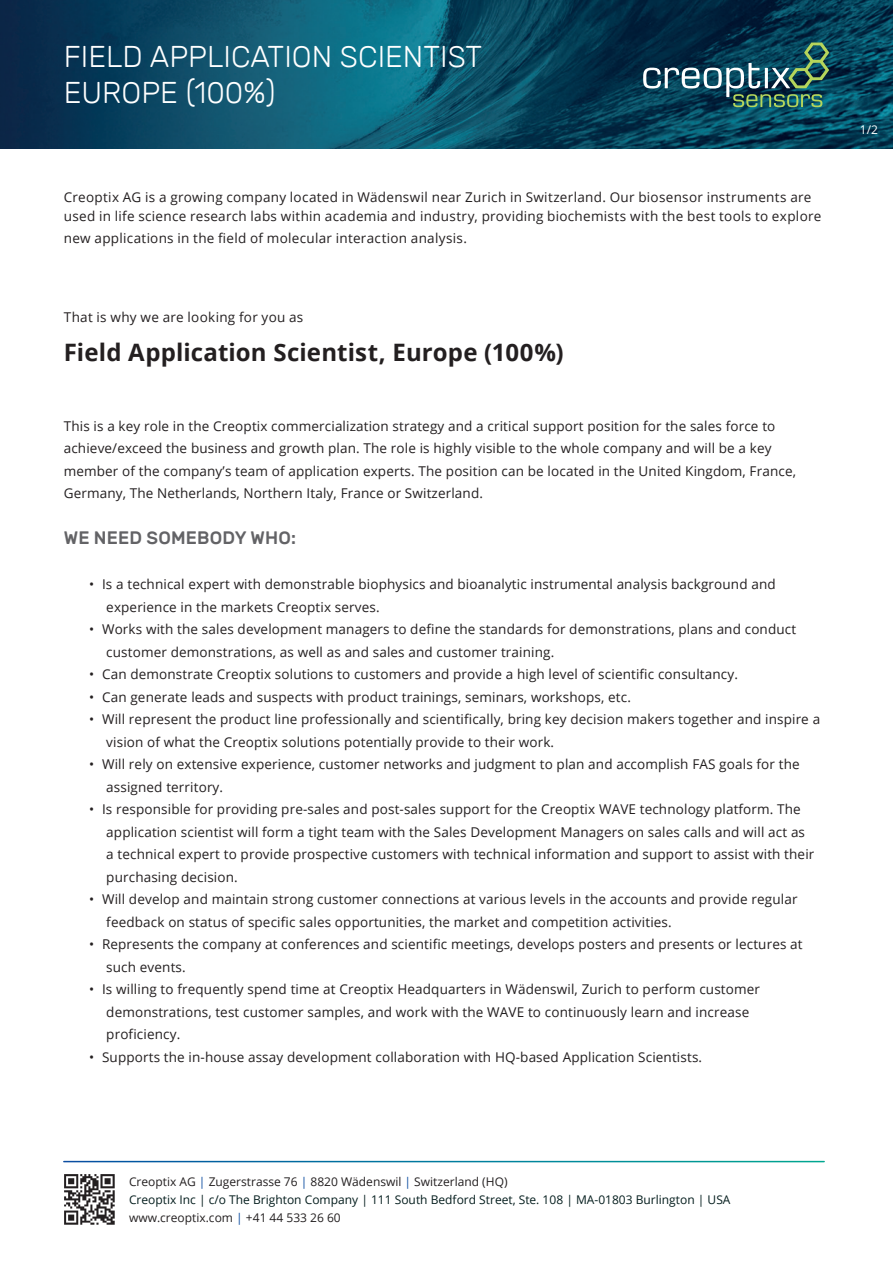
<style>
.page{position:relative;width:893px;height:1263px;background:#fff}
.page>*{position:absolute;margin:0;border:0;box-sizing:border-box;transform-origin:0 0}
.t1{font:300 30px/36px "Rubik";color:#fff}
.t2{font:700 24px "Open Sans";letter-spacing:.005em;color:#231f20}
.t3{font:500 18px "Rubik";letter-spacing:.01em;color:#636366}
.t4{font:13.5px/22.5px "Open Sans";letter-spacing:.01em;color:#231f20}
.t5{font:12px/17.7px "Open Sans";color:#051e1e}
.t6{font:12px "Open Sans";color:#fff}
.s1{color:#231f20}
.s2{color:#0d4da1}
</style>
<div class="page">
<img style="left:64px;top:1174px;width:51px;height:51px">
<img style="left:0;top:0;width:893px;height:149px">
<svg style="left:643px;top:43px;width:186px;height:64px;background:#295862"></svg>
<h1 class="t1" style="left:64px;top:39px;width:420px">FIELD APPLICATION SCIENTIST<br>EUROPE (100%)</h1>
<p class="t4" style="left:64px;top:187px;width:759px;line-height:18.8px">Creoptix AG is a growing company located in Wädenswil near Zurich in Switzerland. Our biosensor instruments are used in life science research labs within academia and industry, providing biochemists with the best tools to explore</p>
<p class="t4" style="left:64px;top:227px;width:405px">new applications in the field of molecular interaction analysis.</p>
<p class="t4" style="left:64px;top:306px;width:241px">That is why we are looking for you as</p>
<h2 class="t2" style="left:64px;top:336px;width:501px">Field Application Scientist, Europe (100%)</h2>
<p class="t4" style="left:64px;top:414px;width:734px">This is a key role in the Creoptix commercialization strategy and a critical support position for the sales force to achieve/exceed the business and growth plan. The role is highly visible to the whole company and will be a key member of the company’s team of application experts. The position can be located in the United Kingdom, France, Germany, The Netherlands, Northern Italy, France or Switzerland.</p>
<h3 class="t3" style="left:64px;top:528px;width:234px">WE NEED SOMEBODY WHO:</h3>
<p class="t4" style="left:106px;top:573px;width:671px;text-indent:-17px">• Is a technical expert with demonstrable biophysics and bioanalytic instrumental analysis background and experience in the markets Creoptix serves.</p>
<p class="t4" style="left:106px;top:618px;width:691px;text-indent:-17px">• Works with the sales development managers to define the standards for demonstrations, plans and conduct customer demonstrations, as well as and sales and customer training.</p>
<p class="t4" style="left:89px;top:663px;width:650px">• Can demonstrate Creoptix solutions to customers and provide a high level of scientific consultancy.</p>
<p class="t4" style="left:89px;top:685px;width:543px">• Can generate leads and suspects with product trainings, seminars, workshops, etc.</p>
<p class="t4" style="left:106px;top:708px;width:715px;text-indent:-17px">• Will represent the product line professionally and scientifically, bring key decision makers together and inspire a vision of what the Creoptix solutions potentially provide to their work.</p>
<p class="t4" style="left:106px;top:753px;width:695px;text-indent:-17px">• Will rely on extensive experience, customer networks and judgment to plan and accomplish FAS goals for the assigned territory.</p>
<p class="t4" style="left:106px;top:798px;width:710px;text-indent:-17px">• Is responsible for providing pre-sales and post-sales support for the Creoptix WAVE technology platform. The application scientist will form a tight team with the Sales Development Managers on sales calls and will act as a technical expert to provide prospective customers with technical information and support to assist with their purchasing decision.</p>
<p class="t4" style="left:106px;top:888px;width:693px;text-indent:-17px">• Will develop and maintain strong customer connections at various levels in the accounts and provide regular feedback on status of specific sales opportunities, the market and competition activities.</p>
<p class="t4" style="left:106px;top:933px;width:698px;text-indent:-17px">• Represents the company at conferences and scientific meetings, develops posters and presents or lectures at such events.</p>
<p class="t4" style="left:106px;top:978px;width:655px;text-indent:-17px">• Is willing to frequently spend time at Creoptix Headquarters in Wädenswil, Zurich to perform customer demonstrations, test customer samples, and work with the WAVE to continuously learn and increase proficiency.</p>
<p class="t4" style="left:89px;top:1045px;width:614px">• Supports the in-house assay development collaboration with HQ-based Application Scientists.</p>
<p class="t6" style="left:860px;top:121px;width:20px">1/2</p>
<p class="t5" style="left:129px;top:1172px;width:603px"><span class="s1">Creoptix AG</span> <span class="s2">|</span> <span class="s1">Zugerstrasse 76</span> <span class="s2">|</span> <span class="s1">8820 Wädenswil</span> <span class="s2">|</span> <span class="s1">Switzerland (HQ)<br></span>Creoptix Inc | c/o The Brighton Company | 111 South Bedford Street, Ste. 108 | MA-01803 Burlington | USA <span class="s1">www.creoptix.com</span> <span class="s2">|</span> <span class="s1">+41 44 533 26 60</span></p>
</div>
